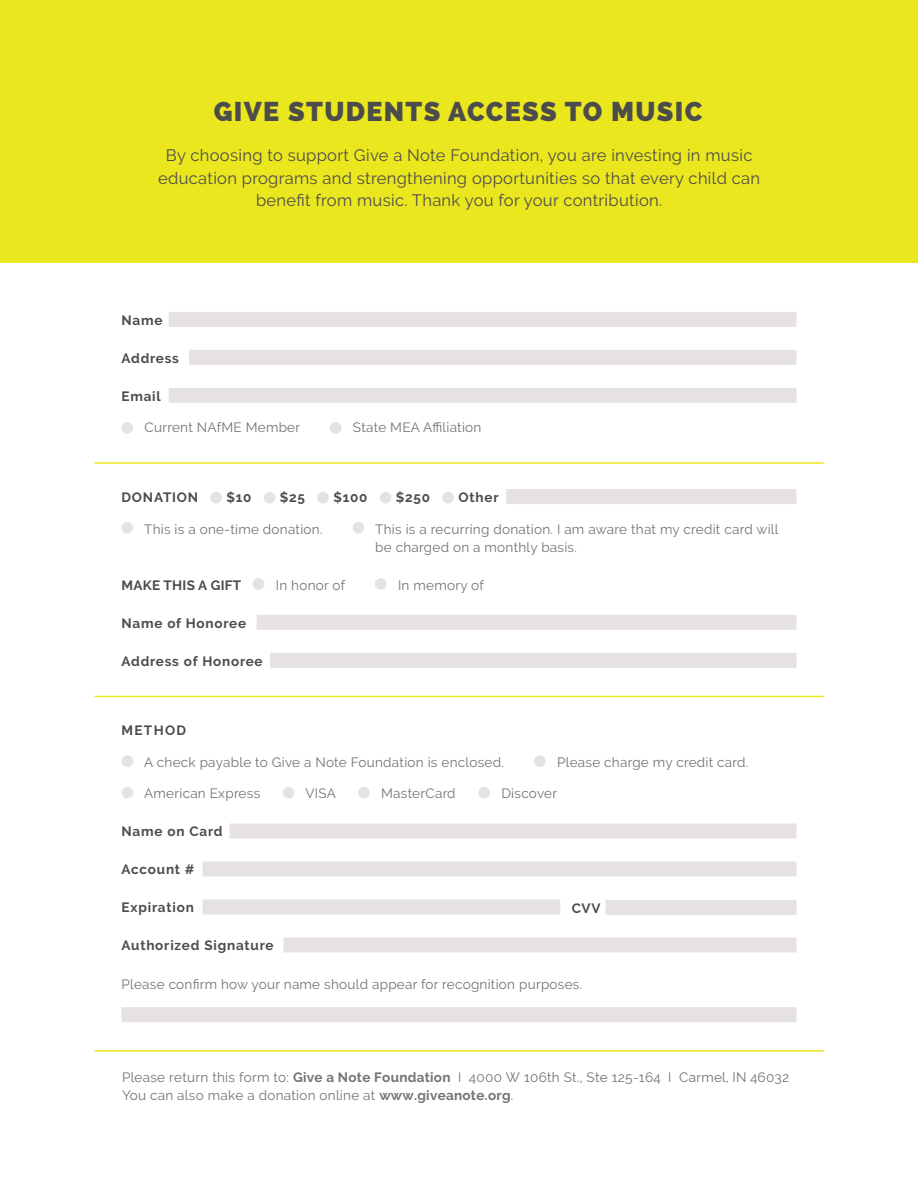
<style>
.page{position:relative;width:918px;height:1188px;background:#fff}
.page>*{position:absolute;margin:0;border:0;box-sizing:border-box;transform-origin:0 0}
.t1{font:800 27px "Raleway";letter-spacing:.05em;color:#4d4c4c}
.t2{font:16.5px/22.5px "Raleway";letter-spacing:.02em;color:#4d4c4c;text-align:center}
.T{font:13.5px/18px "Raleway";letter-spacing:.02em;color:#767271}
.T_Field{font:700 13.5px "Raleway";letter-spacing:.06em;color:#4d4c4c}
.T-2{font:700 13.5px "Raleway";letter-spacing:.02em;color:#4d4c4c}
.Bold_T{font:700 13.5px "Raleway";letter-spacing:.1em;color:#4d4c4c}
.s1{font-weight:700}
.s2{font-weight:300;color:#4d4c4c}
.s3{font-style:inherit}
</style>
<div class="page">
<div style="left:0;top:0;width:918px;height:263px;background:#eae71f"></div>
<div style="left:169px;top:312px;width:627px;height:15px;background:#e6e2e2"></div>
<div style="left:189px;top:350px;width:607px;height:15px;background:#e6e2e2"></div>
<div style="left:169px;top:388px;width:627px;height:15px;background:#e6e2e2"></div>
<hr style="left:94px;top:462px;width:730px;height:2px;background:#eae71f">
<div style="left:506px;top:489px;width:290px;height:15px;background:#e6e2e2"></div>
<div style="left:256px;top:615px;width:540px;height:15px;background:#e6e2e2"></div>
<div style="left:270px;top:653px;width:526px;height:15px;background:#e6e2e2"></div>
<hr style="left:94px;top:696px;width:730px;height:1px;background:#eae71f">
<div style="left:230px;top:824px;width:566px;height:14px;background:#e6e2e2"></div>
<div style="left:202px;top:861px;width:594px;height:15px;background:#e6e2e2"></div>
<div style="left:202px;top:899px;width:358px;height:15px;background:#e6e2e2"></div>
<div style="left:284px;top:937px;width:512px;height:15px;background:#e6e2e2"></div>
<div style="left:122px;top:1007px;width:674px;height:15px;background:#e6e2e2"></div>
<hr style="left:94px;top:1050px;width:730px;height:2px;background:#eae71f">
<div style="left:122px;top:422px;width:11px;height:12px;background:#e6e2e2;border-radius:50%"></div>
<div style="left:330px;top:422px;width:12px;height:12px;background:#e6e2e2;border-radius:50%"></div>
<div style="left:210px;top:492px;width:12px;height:12px;background:#e6e2e2;border-radius:50%"></div>
<div style="left:264px;top:492px;width:11px;height:12px;background:#e6e2e2;border-radius:50%"></div>
<div style="left:317px;top:492px;width:12px;height:12px;background:#e6e2e2;border-radius:50%"></div>
<div style="left:380px;top:492px;width:11px;height:12px;background:#e6e2e2;border-radius:50%"></div>
<div style="left:442px;top:492px;width:12px;height:12px;background:#e6e2e2;border-radius:50%"></div>
<div style="left:122px;top:522px;width:11px;height:12px;background:#e6e2e2;border-radius:50%"></div>
<div style="left:353px;top:522px;width:11px;height:12px;background:#e6e2e2;border-radius:50%"></div>
<div style="left:253px;top:578px;width:11px;height:12px;background:#e6e2e2;border-radius:50%"></div>
<div style="left:375px;top:578px;width:12px;height:12px;background:#e6e2e2;border-radius:50%"></div>
<div style="left:122px;top:755px;width:11px;height:12px;background:#e6e2e2;border-radius:50%"></div>
<div style="left:534px;top:755px;width:12px;height:12px;background:#e6e2e2;border-radius:50%"></div>
<div style="left:122px;top:787px;width:11px;height:11px;background:#e6e2e2;border-radius:50%"></div>
<div style="left:283px;top:787px;width:12px;height:11px;background:#e6e2e2;border-radius:50%"></div>
<div style="left:358px;top:787px;width:12px;height:11px;background:#e6e2e2;border-radius:50%"></div>
<div style="left:478px;top:787px;width:12px;height:11px;background:#e6e2e2;border-radius:50%"></div>
<div style="left:605px;top:900px;width:191px;height:15px;background:#e6e2e2"></div>
<p class="t1" style="left:214px;top:96px;width:490px">GIVE STUDENTS ACCESS TO MUSIC</p>
<p class="t2" style="left:158px;top:144px;width:604px">By choosing to support Give a Note Foundation, you are investing in music education programs and strengthening opportunities so that every child can benefit from music. Thank you for your contribution.</p>
<p class="T_Field" style="left:122px;top:312px;width:43px">Name</p>
<p class="T_Field" style="left:122px;top:350px;width:59px">Address</p>
<p class="T_Field" style="left:122px;top:388px;width:41px">Email</p>
<p class="T" style="left:145px;top:418px;width:157px">Current NAfME Member</p>
<p class="T" style="left:353px;top:418px;width:130px">State MEA Affiliation</p>
<p class="T_Field" style="left:122px;top:490px;width:78px">DONATION</p>
<p class="T_Field" style="left:226px;top:490px;width:27px">$10</p>
<p class="T_Field" style="left:280px;top:490px;width:27px">$25</p>
<p class="T_Field" style="left:333px;top:490px;width:36px">$100</p>
<p class="T_Field" style="left:396px;top:490px;width:36px">$250</p>
<p class="T_Field" style="left:458px;top:490px;width:42px">Other</p>
<p class="T" style="left:144px;top:520px;width:180px">This is a one-time donation.</p>
<p class="T" style="left:375px;top:520px;width:405px">This is a recurring donation. I am aware that my credit card will be charged on a monthly basis.</p>
<p class="T-2" style="left:121px;top:577px;width:121px">MAKE THIS A GIFT</p>
<p class="T" style="left:276px;top:576px;width:71px">In honor of</p>
<p class="T" style="left:398px;top:576px;width:87px">In memory of</p>
<p class="T_Field" style="left:122px;top:615px;width:126px">Name of Honoree</p>
<p class="T_Field" style="left:122px;top:653px;width:143px">Address of Honoree</p>
<p class="Bold_T" style="left:122px;top:723px;width:66px">METHOD</p>
<p class="T" style="left:144px;top:753px;width:361px">A check payable to Give a Note Foundation is enclosed.</p>
<p class="T" style="left:557px;top:753px;width:193px">Please charge my credit card.</p>
<p class="T" style="left:144px;top:785px;width:118px">American Express</p>
<p class="T" style="left:305px;top:785px;width:32px">VISA</p>
<p class="T" style="left:381px;top:785px;width:76px">MasterCard</p>
<p class="T" style="left:501px;top:785px;width:57px">Discover</p>
<p class="T_Field" style="left:122px;top:824px;width:102px">Name on Card</p>
<p class="T_Field" style="left:122px;top:862px;width:75px">Account #</p>
<p class="T_Field" style="left:122px;top:900px;width:74px">Expiration</p>
<p class="T_Field" style="left:122px;top:938px;width:153px">Authorized Signature</p>
<p class="T" style="left:122px;top:975px;width:462px">Please confirm how your name should appear for recognition purposes.</p>
<p class="T_Field" style="left:572px;top:900px;width:30px">CVV</p>
<p class="T" style="left:122px;top:1068px;width:669px">Please return this form to: <span class="s1">Give a Note Foundation</span> <span class="s2">I</span> <span class="s3">4000 W 106th St., Ste 125-164</span> <span class="s2">I</span> <span class="s3">Carmel, IN 46032<br></span>You can also make a donation online at <span class="s1">www.giveanote.org</span>.</p>
</div>
